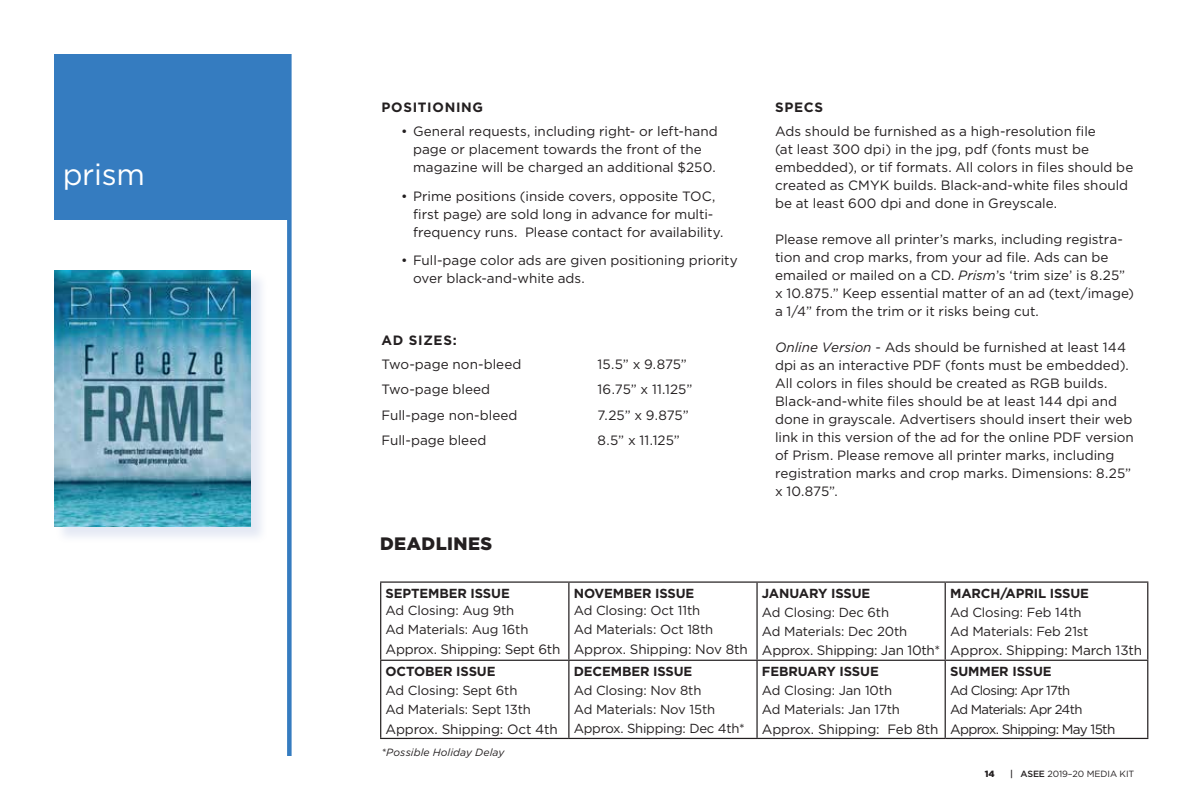
<style>
.page{position:relative;width:1188px;height:810px;background:#fff}
.page>*{position:absolute;margin:0;border:0;box-sizing:border-box;transform-origin:0 0}
.t1{font:30px "Gotham";letter-spacing:-.01em;color:#fff}
.t2{font:900 18px "Gotham";letter-spacing:.025em;color:#231f20}
.t3{font:13.5px/18px "Gotham";color:#231f20}
.t4{font:13.5px "Gotham";letter-spacing:-.02em;color:#231f20}
.t5{font:700 13.5px "Gotham";letter-spacing:.05em;color:#231f20}
.t6{font:13.5px "Gotham";letter-spacing:-.05em;color:#231f20}
.t7{font:13.05px/19px "Gotham";letter-spacing:-.01em;color:#231f20}
.t8{font:700 13.05px "Gotham";letter-spacing:-.01em;color:#231f20}
.t9{font:13.05px/19px "Gotham";letter-spacing:-.05em;color:#231f20}
.t10{font:italic 10.5px "Gotham";letter-spacing:.01em;color:#231f20}
.t11{font:9px "Gotham";letter-spacing:-.01em;color:#231f20}
.t12{font:900 9px "Gotham";color:#231f20}
.s1{font-style:italic}
.s2{font-weight:500}
</style>
<div class="page">
<div style="left:287px;top:54px;width:5px;height:702px;background:#357cc0"></div>
<div style="left:54px;top:54px;width:233px;height:166px;background:#357cc0"></div>
<div style="left:55px;top:271px;width:214px;height:273px;background:#869cd0;opacity:.22"></div>
<img style="left:54px;top:270px;width:197px;height:256px">
<hr style="left:380px;top:581px;width:189px;height:2px;background:#231f20">
<hr style="left:380px;top:583px;width:1px;height:77px;background:#231f20">
<hr style="left:569px;top:581px;width:188px;height:2px;background:#231f20">
<hr style="left:568px;top:583px;width:1px;height:77px;background:#231f20">
<hr style="left:757px;top:581px;width:188px;height:2px;background:#231f20">
<hr style="left:756px;top:583px;width:2px;height:77px;background:#231f20">
<hr style="left:945px;top:581px;width:203px;height:2px;background:#231f20">
<hr style="left:945px;top:583px;width:1px;height:77px;background:#231f20">
<hr style="left:1147px;top:583px;width:1px;height:77px;background:#231f20">
<hr style="left:380px;top:660px;width:189px;height:1px;background:#231f20">
<hr style="left:380px;top:661px;width:1px;height:77px;background:#231f20">
<hr style="left:569px;top:660px;width:188px;height:1px;background:#231f20">
<hr style="left:568px;top:661px;width:1px;height:77px;background:#231f20">
<hr style="left:757px;top:660px;width:188px;height:1px;background:#231f20">
<hr style="left:756px;top:661px;width:2px;height:77px;background:#231f20">
<hr style="left:945px;top:660px;width:203px;height:1px;background:#231f20">
<hr style="left:945px;top:661px;width:1px;height:77px;background:#231f20">
<hr style="left:1147px;top:661px;width:1px;height:77px;background:#231f20">
<hr style="left:380px;top:738px;width:189px;height:1px;background:#231f20">
<hr style="left:569px;top:738px;width:188px;height:1px;background:#231f20">
<hr style="left:757px;top:738px;width:188px;height:1px;background:#231f20">
<hr style="left:945px;top:738px;width:203px;height:1px;background:#231f20">
<h1 class="t1" style="left:63px;top:158px;width:84px">prism</h1>
<p class="t5" style="left:382px;top:100px;width:103px">POSITIONING</p>
<p class="t3" style="left:413px;top:122px;width:306px;text-indent:-12px">• General requests, including right- or left-hand page or placement towards the front of the magazine will be charged an additional $250.</p>
<p class="t3" style="left:413px;top:187px;width:312px;text-indent:-12px">• Prime positions (inside covers, opposite TOC, first page) are sold long in advance for multi&shy;frequency runs. Please contact for availability.</p>
<p class="t3" style="left:413px;top:251px;width:326px;text-indent:-12px">• Full-page color ads are given positioning priority over black-and-white ads.</p>
<p class="t5" style="left:382px;top:332px;width:77px">AD SIZES:</p>
<p class="t3" style="left:382px;top:355px;width:141px">Two-page non-bleed</p>
<p class="t3" style="left:598px;top:355px;width:91px">15.5” x 9.875”</p>
<p class="t3" style="left:382px;top:380px;width:110px">Two-page bleed</p>
<p class="t3" style="left:598px;top:380px;width:96px">16.75” x 11.125”</p>
<p class="t3" style="left:382px;top:406px;width:137px">Full-page non-bleed</p>
<p class="t3" style="left:598px;top:406px;width:93px">7.25” x 9.875”</p>
<p class="t3" style="left:382px;top:431px;width:106px">Full-page bleed</p>
<p class="t3" style="left:598px;top:431px;width:84px">8.5” x 11.125”</p>
<p class="t5" style="left:775px;top:100px;width:50px">SPECS</p>
<p class="t3" style="left:775px;top:122px;width:360px">Ads should be furnished as a high-resolution file<br>(at least 300 dpi) in the jpg, pdf (fonts must be embedded), or tif formats. All colors in files should be created as CMYK builds. Black-and-white files should be at least 600 dpi and done in Greyscale.</p>
<p class="t3" style="left:775px;top:230px;width:360px">Please remove all printer’s marks, including registra&shy;tion and crop marks, from your ad file. Ads can be emailed or mailed on a CD. <span class="s1">Prism</span>’s ‘trim size’ is 8.25” x 10.875.” Keep essential matter of an ad (text/image) a 1/4” from the trim or it risks being cut.</p>
<p class="t3" style="left:775px;top:338px;width:360px"><span class="s1">Online Version</span> - Ads should be furnished at least 144 dpi as an interactive PDF (fonts must be embedded).<br>All colors in files should be created as RGB builds.<br>Black-and-white files should be at least 144 dpi and done in grayscale. Advertisers should insert their web link in this version of the ad for the online PDF version of Prism. Please remove all printer marks, including registration marks and crop marks. Dimensions: 8.25” x 10.875”.</p>
<h2 class="t2" style="left:380px;top:533px;width:114px">DEADLINES</h2>
<p class="t8" style="left:386px;top:586px;width:126px">SEPTEMBER ISSUE</p>
<p class="t7" style="left:386px;top:601px;width:144px">Ad Closing: Aug 9th<br>Ad Materials: Aug 16th</p>
<p class="t4" style="left:386px;top:642px;width:176px">Approx. Shipping: Sept 6th</p>
<p class="t8" style="left:386px;top:664px;width:111px">OCTOBER ISSUE</p>
<p class="t7" style="left:386px;top:681px;width:147px">Ad Closing: Sept 6th<br>Ad Materials: Sept 13th</p>
<p class="t3" style="left:386px;top:720px;width:174px">Approx. Shipping: Oct 4th</p>
<p class="t10" style="left:382px;top:746px;width:124px">*Possible Holiday Delay</p>
<p class="t8" style="left:574px;top:586px;width:122px">NOVEMBER ISSUE</p>
<p class="t7" style="left:574px;top:601px;width:141px">Ad Closing: Oct 11th<br>Ad Materials: Oct 18th</p>
<p class="t3" style="left:574px;top:640px;width:175px">Approx. Shipping: Nov 8th</p>
<p class="t8" style="left:574px;top:664px;width:120px">DECEMBER ISSUE</p>
<p class="t7" style="left:574px;top:681px;width:172px">Ad Closing: Nov 8th<br>Ad Materials: Nov 15th<br>Approx. Shipping: Dec 4th*</p>
<p class="t8" style="left:762px;top:586px;width:110px">JANUARY ISSUE</p>
<p class="t7" style="left:762px;top:602px;width:147px">Ad Closing: Dec 6th<br>Ad Materials: Dec 20th</p>
<p class="t4" style="left:762px;top:643px;width:180px">Approx. Shipping: Jan 10th*</p>
<p class="t8" style="left:762px;top:664px;width:118px">FEBRUARY ISSUE</p>
<p class="t7" style="left:762px;top:681px;width:140px">Ad Closing: Jan 10th<br>Ad Materials: Jan 17th</p>
<p class="t3" style="left:762px;top:720px;width:178px">Approx. Shipping: Feb 8th</p>
<p class="t8" style="left:950px;top:586px;width:140px">MARCH/APRIL ISSUE</p>
<p class="t7" style="left:950px;top:602px;width:140px">Ad Closing: Feb 14th<br>Ad Materials: Feb 21st</p>
<p class="t3" style="left:950px;top:641px;width:194px">Approx. Shipping: March 13th</p>
<p class="t8" style="left:950px;top:664px;width:103px">SUMMER ISSUE</p>
<p class="t9" style="left:950px;top:681px;width:134px">Ad Closing: Apr 17th<br>Ad Materials: Apr 24th</p>
<p class="t6" style="left:950px;top:721px;width:167px">Approx. Shipping: May 15th</p>
<p class="t12" style="left:985px;top:769px;width:11px">14</p>
<p class="t11" style="left:1010px;top:769px;width:126px"><span class="s2">| ASEE</span> 2019–20 MEDIA KIT</p>
</div>
